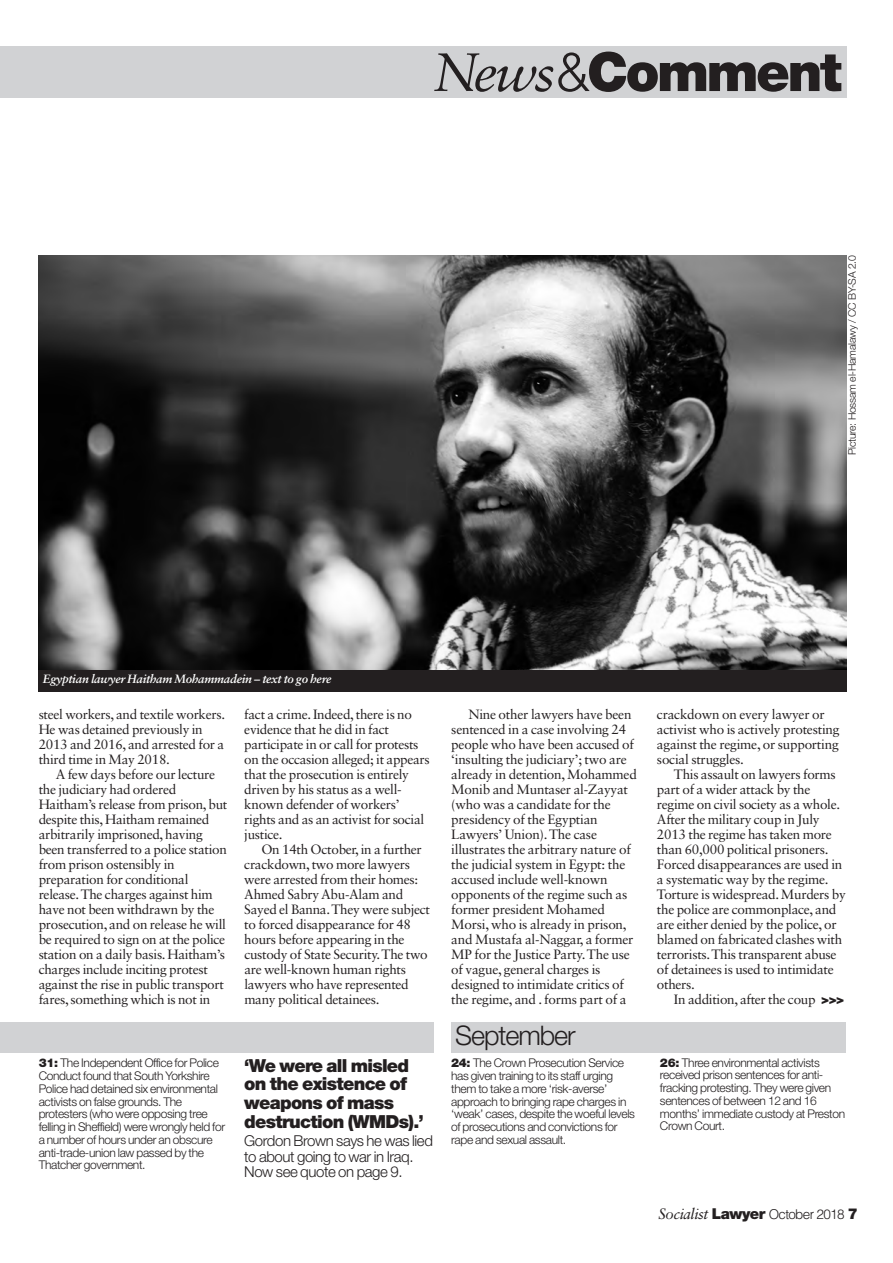
<style>
.page{position:relative;width:893px;height:1263px;background:#fff}
.page>*{position:absolute;margin:0;border:0;box-sizing:border-box;transform-origin:0 0}
.t1{font:900 54px "Helvetica Neue CE";letter-spacing:-.045em;color:#231f20}
.t2{font:300 27px "Helvetica Neue CE";letter-spacing:-.04em;color:#231f20}
.t3{font:900 18px/18.8px "Helvetica Neue CE";letter-spacing:-.04em;color:#231f20}
.t4{font:300 15px/15.8px "Helvetica Neue CE";letter-spacing:-.03em;color:#231f20}
.t5{font:13.5px/15px "Sabon LT Std";letter-spacing:-.02em;color:#231f20}
.t6{font:300 13.5px "Helvetica";letter-spacing:-.05em;color:#231f20}
.t7{font:300 12px/12.8px "Helvetica Neue CE";letter-spacing:-.03em;color:#231f20}
.t8{font:italic 700 12px "Sabon LT Std";letter-spacing:-.02em;color:#fff}
.t9{font:300 10.5px "Helvetica Neue CE";letter-spacing:-.02em;color:#231f20}
.s1{font-family:"Sabon LT Std";font-weight:400;font-style:italic}
.s2{font-weight:300}
.s3{font-weight:900}
.s4{font-family:"Helvetica Neue CE";font-weight:900}
.s5{font-family:"Sabon";font-weight:400;font-style:italic;font-size:15px}
.s6{font-family:"Helvetica Neue CE";font-weight:900;font-size:15px}
</style>
<div class="page">
<div style="left:0;top:47px;width:846px;height:51px;background:#d1d2d4"></div>
<div style="left:451px;top:1022px;width:395px;height:30px;background:#d1d2d4"></div>
<div style="left:0;top:1022px;width:434px;height:30px;background:#d1d2d4"></div>
<img style="left:38px;top:255px;width:808px;height:415px">
<div style="left:38px;top:670px;width:808px;height:22px;background:#231f20"></div>
<p class="t1" style="left:433px;top:52px;width:410px"><span class="s1">News</span><span class="s2">&amp;</span>Comment</p>
<p class="t9" style="left:848px;top:455px;width:202px;rotate:-90deg">Picture: Hossam el-Hamalawy / CC BY-SA 2.0</p>
<p class="t8" style="left:43px;top:674px;width:290px">Egyptian lawyer Haitham Mohammadein – text to go here</p>
<p class="t5" style="left:39px;top:707px;width:188px">steel workers, and textile workers.</p>
<p class="t5" style="left:39px;top:722px;width:166px">He was detained previously in</p>
<p class="t5" style="left:39px;top:737px;width:187px">2013 and 2016, and arrested for a</p>
<p class="t5" style="left:39px;top:752px;width:133px">third time in May 2018.</p>
<p class="t5" style="left:56px;top:767px;width:161px">A few days before our lecture</p>
<p class="t5" style="left:39px;top:782px;width:139px">the judiciary had ordered</p>
<p class="t5" style="left:39px;top:797px;width:190px">Haitham’s release from prison, but</p>
<p class="t5" style="left:39px;top:812px;width:172px">despite this, Haitham remained</p>
<p class="t5" style="left:39px;top:827px;width:166px">arbitrarily imprisoned, having</p>
<p class="t5" style="left:39px;top:842px;width:190px">been transferred to a police station</p>
<p class="t5" style="left:39px;top:857px;width:138px">from prison ostensibly in</p>
<p class="t5" style="left:39px;top:872px;width:151px">preparation for conditional</p>
<p class="t5" style="left:39px;top:887px;width:176px">release. The charges against him</p>
<p class="t5" style="left:39px;top:902px;width:177px">have not been withdrawn by the</p>
<p class="t5" style="left:39px;top:917px;width:189px">prosecution, and on release he will</p>
<p class="t5" style="left:39px;top:932px;width:188px">be required to sign on at the police</p>
<p class="t5" style="left:39px;top:947px;width:188px">station on a daily basis. Haitham’s</p>
<p class="t5" style="left:39px;top:962px;width:171px">charges include inciting protest</p>
<p class="t5" style="left:39px;top:977px;width:187px">against the rise in public transport</p>
<p class="t5" style="left:39px;top:992px;width:173px">fares, something which is not in</p>
<p class="t5" style="left:244px;top:707px;width:169px">fact a crime. Indeed, there is no</p>
<p class="t5" style="left:244px;top:722px;width:146px">evidence that he did in fact</p>
<p class="t5" style="left:244px;top:737px;width:176px">participate in or call for protests</p>
<p class="t5" style="left:244px;top:752px;width:187px">on the occasion alleged; it appears</p>
<p class="t5" style="left:244px;top:767px;width:166px">that the prosecution is entirely</p>
<p class="t5" style="left:244px;top:782px;width:159px">driven by his status as a well-</p>
<p class="t5" style="left:244px;top:797px;width:157px">known defender of workers’</p>
<p class="t5" style="left:244px;top:812px;width:181px">rights and as an activist for social</p>
<p class="t5" style="left:244px;top:827px;width:40px">justice.</p>
<p class="t5" style="left:261px;top:842px;width:162px">On 14th October, in a further</p>
<p class="t5" style="left:244px;top:857px;width:167px">crackdown, two more lawyers</p>
<p class="t5" style="left:244px;top:872px;width:175px">were arrested from their homes:</p>
<p class="t5" style="left:244px;top:887px;width:160px">Ahmed Sabry Abu-Alam and</p>
<p class="t5" style="left:244px;top:902px;width:187px">Sayed el Banna. They were subject</p>
<p class="t5" style="left:244px;top:917px;width:168px">to forced disappearance for 48</p>
<p class="t5" style="left:244px;top:932px;width:162px">hours before appearing in the</p>
<p class="t5" style="left:244px;top:947px;width:185px">custody of State Security. The two</p>
<p class="t5" style="left:244px;top:962px;width:163px">are well-known human rights</p>
<p class="t5" style="left:244px;top:977px;width:166px">lawyers who have represented</p>
<p class="t5" style="left:244px;top:992px;width:137px">many political detainees.</p>
<p class="t7" style="left:39px;top:1058px;width:188px"><span class="s3">31:</span> The Independent Office for Police Conduct found that South Yorkshire Police had detained six environmental activists on false grounds. The protesters (who were opposing tree felling in Sheffield) were wrongly held for a number of hours under an obscure anti-trade-union law passed by the Thatcher government.</p>
<p class="t3" style="left:244px;top:1057px;width:181px">‘We were all misled on the existence of weapons of mass destruction (WMDs).’</p>
<p class="t4" style="left:244px;top:1134px;width:190px">Gordon Brown says he was lied to about going to war in Iraq.<br>Now see quote on page 9.</p>
<p class="t5" style="left:451px;top:707px;width:187px;text-indent:17px">Nine other lawyers have been sentenced in a case involving 24 people who have been accused of ‘insulting the judiciary’; two are already in detention, Mohammed<br>Monib and Muntaser al-Zayyat (who was a candidate for the presidency of the Egyptian<br>Lawyers’ Union). The case illustrates the arbitrary nature of the judicial system in Egypt: the accused include well-known opponents of the regime such as former president Mohamed<br>Morsi, who is already in prison, and Mustafa al-Naggar, a former<br>MP for the Justice Party. The use of vague, general charges is designed to intimidate critics of the regime, and . forms part of a</p>
<p class="t5" style="left:657px;top:707px;width:169px">crackdown on every lawyer or</p>
<p class="t5" style="left:657px;top:722px;width:184px">activist who is actively protesting</p>
<p class="t5" style="left:657px;top:737px;width:183px">against the regime, or supporting</p>
<p class="t5" style="left:657px;top:752px;width:89px">social struggles.</p>
<p class="t5" style="left:674px;top:767px;width:163px">This assault on lawyers forms</p>
<p class="t5" style="left:657px;top:782px;width:155px">part of a wider attack by the</p>
<p class="t5" style="left:657px;top:797px;width:185px">regime on civil society as a whole.</p>
<p class="t5" style="left:657px;top:812px;width:164px">After the military coup in July</p>
<p class="t5" style="left:657px;top:827px;width:176px">2013 the regime has taken more</p>
<p class="t5" style="left:657px;top:842px;width:173px">than 60,000 political prisoners.</p>
<p class="t5" style="left:657px;top:857px;width:187px">Forced disappearances are used in</p>
<p class="t5" style="left:657px;top:872px;width:173px">a systematic way by the regime.</p>
<p class="t5" style="left:657px;top:887px;width:190px">Torture is widespread. Murders by</p>
<p class="t5" style="left:657px;top:902px;width:181px">the police are commonplace, and</p>
<p class="t5" style="left:657px;top:917px;width:181px">are either denied by the police, or</p>
<p class="t5" style="left:657px;top:932px;width:187px">blamed on fabricated clashes with</p>
<p class="t5" style="left:657px;top:947px;width:181px">terrorists. This transparent abuse</p>
<p class="t5" style="left:657px;top:962px;width:178px">of detainees is used to intimidate</p>
<p class="t5" style="left:657px;top:977px;width:39px">others.</p>
<p class="t5" style="left:674px;top:992px;width:172px">In addition, after the coup <span class="s4">&gt;&gt;&gt;</span></p>
<p class="t2" style="left:455px;top:1026px;width:122px">September</p>
<p class="t7" style="left:451px;top:1058px;width:185px"><span class="s3">24:</span> The Crown Prosecution Service has given training to its staff urging them to take a more ‘risk-averse’ approach to bringing rape charges in ‘weak’ cases, despite the woeful levels of prosecutions and convictions for rape and sexual assault.</p>
<p class="t7" style="left:660px;top:1057px;width:187px"><span class="s3">26:</span> Three environmental activists received prison sentences for anti&shy;fracking protesting. They were given sentences of between 12 and 16 months’ immediate custody at Preston<br>Crown Court.</p>
<p class="t6" style="left:658px;top:1203px;width:201px"><span class="s5">Socialist</span> <span class="s6">Lawyer</span> October 2018 <span class="s6">7</span></p>
</div>
